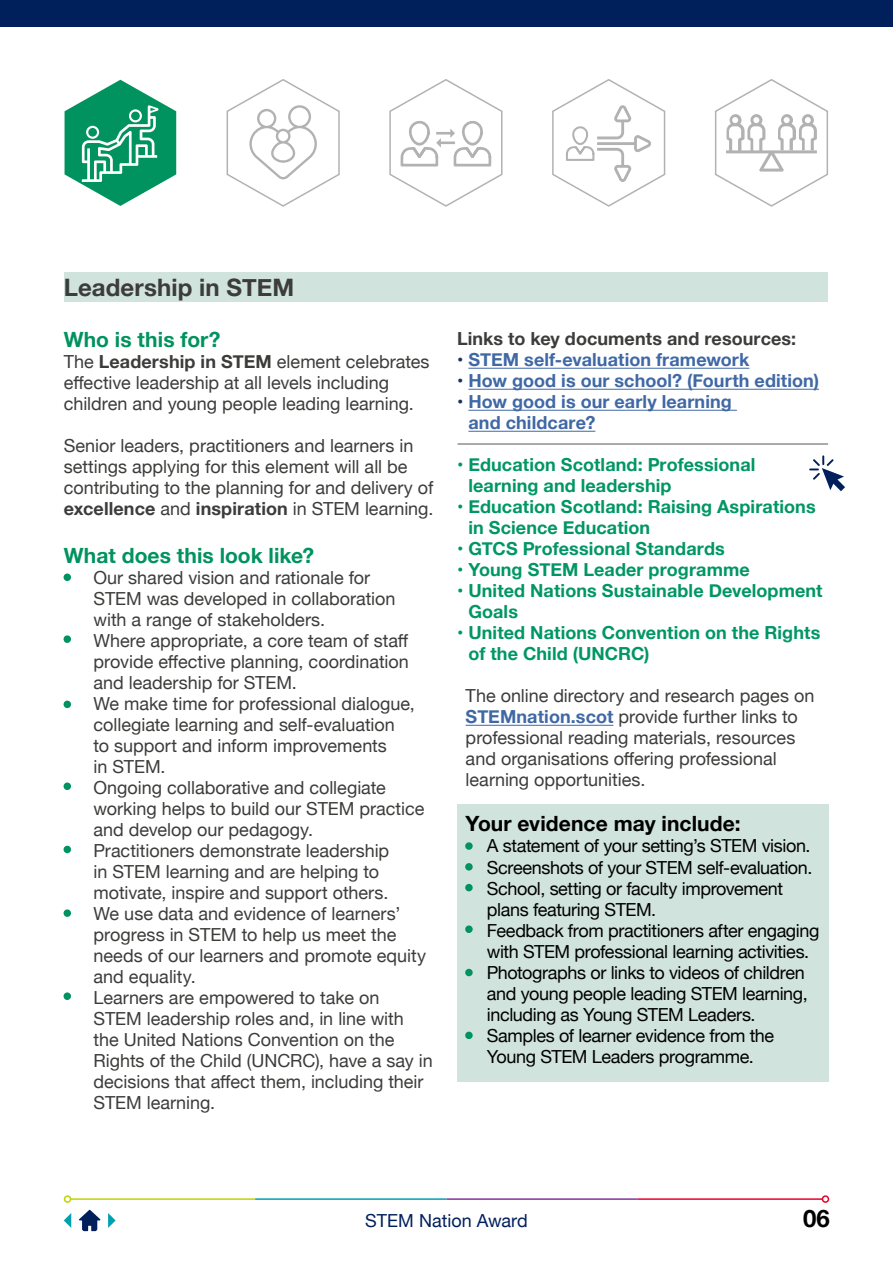
<style>
.page{position:relative;width:893px;height:1263px;background:#fff}
.page>*{position:absolute;margin:0;border:0;box-sizing:border-box;transform-origin:0 0}
.t1{font:700 24px "Helvetica Neue";letter-spacing:.005em;color:#3c3c3b}
.t2{font:700 24px "Helvetica Neue";color:#000}
.t3{font:700 21px "Helvetica Neue";letter-spacing:.005em;color:#00935f}
.t4{font:700 21px "Helvetica Neue";letter-spacing:.005em;color:#000}
.Body{font:18px/21px "Helvetica Neue";color:#3c3c3b}
.Body-2{font:18px/21px "Helvetica Neue";letter-spacing:-.02em;color:#000}
.Body-3{font:700 18px/21px "Helvetica Neue";letter-spacing:.005em;color:#009665}
.Body-4{font:700 18px/21px "Helvetica Neue";letter-spacing:.005em;color:#3f68a5}
.Body-5{font:700 18px "Helvetica Neue";letter-spacing:.005em;color:#3c3c3b}
.t5{font:18px "Helvetica Neue";color:#00205c}
.s1{font-weight:700}
.s2{color:#1c3263}
.s3{font-weight:400}
.s4{font-weight:700;color:#3f68a5}
</style>
<div class="page">
<div style="left:0;top:0;width:893px;height:27px;background:#00205c"></div>
<svg style="left:79px;top:1210px;width:21px;height:21px"></svg>
<svg style="left:64px;top:1213px;width:7px;height:15px"></svg>
<svg style="left:108px;top:1213px;width:8px;height:15px"></svg>
<hr style="left:71px;top:1198px;width:184px;height:2px;background:#c0d400">
<div style="left:64px;top:1195px;width:7px;height:8px;border:2px solid #c0d400;border-radius:50%"></div>
<hr style="left:255px;top:1198px;width:191px;height:2px;background:#00a0af">
<hr style="left:446px;top:1198px;width:192px;height:2px;background:#84349a">
<hr style="left:638px;top:1198px;width:184px;height:2px;background:#e8002a">
<div style="left:822px;top:1195px;width:7px;height:8px;border:2px solid #e8002a;border-radius:50%"></div>
<div style="left:64px;top:272px;width:764px;height:30px;background:#d0e3dc"></div>
<div style="left:457px;top:804px;width:372px;height:277px;background:#d0e3dc"></div>
<svg style="left:65px;top:80px;width:111px;height:126px"></svg>
<hr style="left:468px;top:368px;width:281px;height:1px;background:#3f68a5">
<hr style="left:468px;top:389px;width:351px;height:1px;background:#3f68a5">
<hr style="left:468px;top:410px;width:269px;height:1px;background:#3f68a5">
<hr style="left:468px;top:431px;width:127px;height:1px;background:#3f68a5">
<hr style="left:466px;top:725px;width:147px;height:1px;background:#3f68a5">
<div style="left:64px;top:573px;width:7px;height:8px;background:#00935f;border-radius:50%"></div>
<div style="left:465px;top:842px;width:8px;height:8px;background:#00935f;border-radius:50%"></div>
<div style="left:465px;top:863px;width:8px;height:7px;background:#00935f;border-radius:50%"></div>
<div style="left:465px;top:884px;width:8px;height:7px;background:#00935f;border-radius:50%"></div>
<div style="left:465px;top:925px;width:8px;height:8px;background:#00935f;border-radius:50%"></div>
<div style="left:465px;top:969px;width:8px;height:7px;background:#00935f;border-radius:50%"></div>
<div style="left:465px;top:1032px;width:8px;height:7px;background:#00935f;border-radius:50%"></div>
<div style="left:64px;top:635px;width:7px;height:8px;background:#00935f;border-radius:50%"></div>
<div style="left:64px;top:701px;width:7px;height:7px;background:#00935f;border-radius:50%"></div>
<div style="left:64px;top:782px;width:7px;height:8px;background:#00935f;border-radius:50%"></div>
<div style="left:64px;top:846px;width:7px;height:7px;background:#00935f;border-radius:50%"></div>
<div style="left:64px;top:909px;width:7px;height:8px;background:#00935f;border-radius:50%"></div>
<div style="left:64px;top:992px;width:7px;height:8px;background:#00935f;border-radius:50%"></div>
<svg style="left:389px;top:79px;width:114px;height:128px"></svg>
<svg style="left:552px;top:79px;width:114px;height:128px"></svg>
<svg style="left:715px;top:79px;width:113px;height:128px"></svg>
<svg style="left:226px;top:79px;width:114px;height:128px"></svg>
<hr style="left:457px;top:444px;width:371px;height:1px;background:#575756">
<svg style="left:809px;top:455px;width:36px;height:36px"></svg>
<h2 class="t1" style="left:64px;top:268px;width:232px">Leadership in STEM</h2>
<h2 class="t3" style="left:64px;top:323px;width:158px">Who is this for?</h2>
<p class="Body" style="left:64px;top:352px;width:367px">The <span class="s1">Leadership in STEM</span> element celebrates effective leadership at all levels including children and young people leading learning.</p>
<p class="Body" style="left:64px;top:436px;width:371px">Senior leaders, practitioners and learners in settings applying for this element will all be contributing to the planning for and delivery of <span class="s1">excellence</span> and <span class="s1">inspiration</span> in STEM learning.</p>
<h2 class="t3" style="left:64px;top:539px;width:252px">What does this look like?</h2>
<p class="Body" style="left:94px;top:568px;width:303px;text-indent:-30px">• Our shared vision and rationale for<br>STEM was developed in collaboration with a range of stakeholders.</p>
<p class="Body" style="left:94px;top:631px;width:317px;text-align:justify;text-indent:-30px">• Where appropriate, a core team of staff provide effective planning, coordination and leadership for STEM.</p>
<p class="Body" style="left:94px;top:694px;width:323px;text-indent:-30px">• We make time for professional dialogue, collegiate learning and self-evaluation to support and inform improvements<br>in STEM.</p>
<p class="Body" style="left:94px;top:778px;width:332px;text-indent:-30px">• Ongoing collaborative and collegiate working helps to build our STEM practice and develop our pedagogy.</p>
<p class="Body" style="left:94px;top:841px;width:297px;text-indent:-30px">• Practitioners demonstrate leadership in STEM learning and are helping to motivate, inspire and support others.</p>
<p class="Body" style="left:94px;top:904px;width:334px;text-indent:-30px">• We use data and evidence of learners’ progress in STEM to help us meet the needs of our learners and promote equity and equality.</p>
<p class="Body" style="left:94px;top:988px;width:341px;text-indent:-30px">• Learners are empowered to take on<br>STEM leadership roles and, in line with the United Nations Convention on the Rights of the Child (UNCRC), have a say in decisions that affect them, including their STEM learning.</p>
<p class="Body-5" style="left:457px;top:325px;width:341px">Links to key documents and resources:</p>
<p class="Body-4" style="left:457px;top:350px;width:294px"><span class="s2">•</span> STEM self-evaluation framework</p>
<p class="Body-4" style="left:457px;top:371px;width:363px"><span class="s2">•</span> How good is our school? (Fourth edition)</p>
<p class="Body-4" style="left:468px;top:392px;width:265px;text-indent:-11px"><span class="s2">•</span> How good is our early learning and childcare?</p>
<p class="Body-3" style="left:468px;top:455px;width:288px;text-indent:-11px"><span class="s3">•</span> Education Scotland: Professional learning and leadership</p>
<p class="Body-3" style="left:468px;top:497px;width:349px;text-indent:-11px"><span class="s3">•</span> Education Scotland: Raising Aspirations in Science Education</p>
<p class="Body-3" style="left:457px;top:539px;width:269px"><span class="s3">•</span> GTCS Professional Standards</p>
<p class="Body-3" style="left:457px;top:560px;width:294px"><span class="s3">•</span> Young STEM Leader programme</p>
<p class="Body-3" style="left:468px;top:581px;width:356px;text-indent:-11px"><span class="s3">•</span> United Nations Sustainable Development<br>Goals</p>
<p class="Body-3" style="left:468px;top:623px;width:353px;text-indent:-11px"><span class="s3">•</span> United Nations Convention on the Rights of the Child (UNCRC)</p>
<p class="Body" style="left:466px;top:687px;width:350px">The online directory and research pages on <span class="s4">STEMnation.scot</span> provide further links to professional reading materials, resources and organisations offering professional learning opportunities.</p>
<h2 class="t4" style="left:466px;top:807px;width:276px">Your evidence may include:</h2>
<p class="Body-2" style="left:466px;top:837px;width:346px">• A statement of your setting’s STEM vision.</p>
<p class="Body-2" style="left:466px;top:858px;width:348px">• Screenshots of your STEM self-evaluation.</p>
<p class="Body-2" style="left:487px;top:879px;width:298px;text-indent:-21px">• School, setting or faculty improvement plans featuring STEM.</p>
<p class="Body-2" style="left:487px;top:921px;width:334px;text-indent:-21px">• Feedback from practitioners after engaging with STEM professional learning activities.</p>
<p class="Body-2" style="left:487px;top:963px;width:322px;text-indent:-21px">• Photographs or links to videos of children and young people leading STEM learning, including as Young STEM Leaders.</p>
<p class="Body-2" style="left:466px;top:1026px;width:310px;text-align:center">• Samples of learner evidence from the<br>Young STEM Leaders programme.</p>
<p class="t5" style="left:365px;top:1207px;width:164px">STEM Nation Award</p>
<p class="t2" style="left:803px;top:1199px;width:28px">06</p>
</div>
